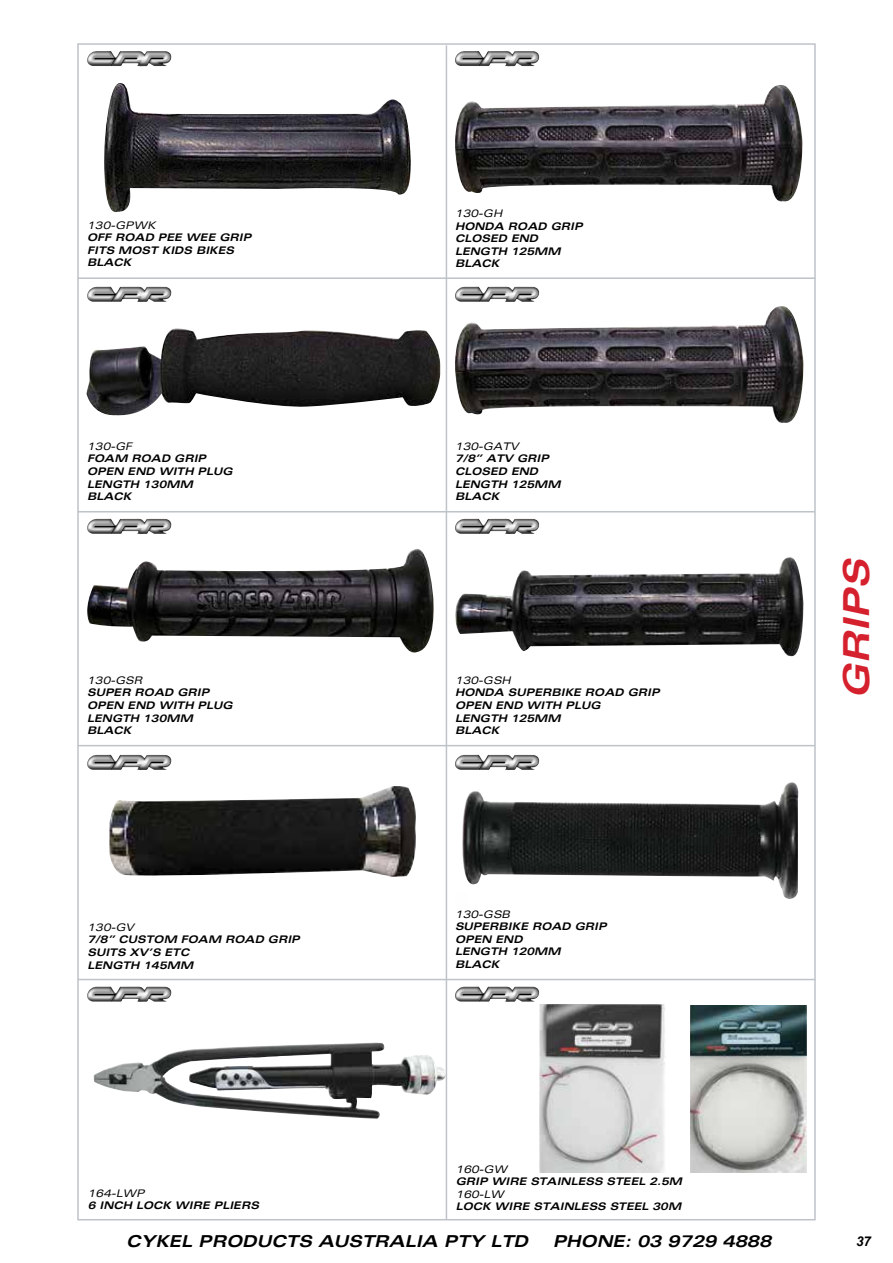
<style>
.page{position:relative;width:893px;height:1263px;background:#fff}
.page>*{position:absolute;margin:0;border:0;box-sizing:border-box;transform-origin:0 0}
.t1{font:italic 700 expanded 36px "Univers";color:#d5202d}
.t2{font:italic 700 expanded 16.5px "Univers";color:#000}
.t3{font:italic 700 13.5px "Arial";color:#000}
.t4{font:italic 700 expanded 10.5px/12.6px "Univers";color:#000}
.t5{font:italic expanded 10.5px "Univers";color:#000}
</style>
<div class="page">
<hr style="left:78px;top:979px;width:737px;height:1px;background:#bec3c9">
<hr style="left:78px;top:745px;width:737px;height:1px;background:#bec3c9">
<hr style="left:78px;top:511px;width:737px;height:1px;background:#bec3c9">
<hr style="left:78px;top:277px;width:737px;height:2px;background:#bec3c9">
<hr style="left:446px;top:45px;width:1px;height:1175px;background:#bec3c9">
<img style="left:455px;top:986px;width:84px;height:16px">
<img style="left:87px;top:986px;width:84px;height:16px">
<img style="left:455px;top:755px;width:84px;height:15px">
<img style="left:87px;top:755px;width:84px;height:15px">
<img style="left:455px;top:519px;width:84px;height:15px">
<img style="left:87px;top:519px;width:84px;height:15px">
<img style="left:87px;top:287px;width:84px;height:15px">
<img style="left:455px;top:287px;width:84px;height:15px">
<img style="left:455px;top:51px;width:84px;height:15px">
<img style="left:87px;top:51px;width:84px;height:15px">
<img style="left:455px;top:557px;width:349px;height:100px">
<img style="left:86px;top:328px;width:354px;height:88px">
<img style="left:109px;top:786px;width:307px;height:91px">
<img style="left:455px;top:306px;width:349px;height:117px">
<img style="left:87px;top:549px;width:347px;height:104px">
<img style="left:455px;top:85px;width:348px;height:117px">
<img style="left:462px;top:782px;width:336px;height:117px">
<img style="left:104px;top:83px;width:307px;height:129px">
<img style="left:93px;top:1041px;width:353px;height:78px">
<img style="left:539px;top:1005px;width:126px;height:167px">
<img style="left:690px;top:1005px;width:116px;height:167px">
<p class="t5" style="left:87px;top:219px;width:70px">130-GPWK</p>
<p class="t4" style="left:87px;top:231px;width:166px">OFF ROAD PEE WEE GRIP<br>FITS MOST KIDS BIKES<br>BLACK</p>
<p class="t5" style="left:87px;top:440px;width:47px">130-GF</p>
<p class="t4" style="left:87px;top:452px;width:147px">FOAM ROAD GRIP<br>OPEN END WITH PLUG<br>LENGTH 130MM<br>BLACK</p>
<p class="t5" style="left:87px;top:674px;width:57px">130-GSR</p>
<p class="t4" style="left:87px;top:686px;width:147px">SUPER ROAD GRIP<br>OPEN END WITH PLUG<br>LENGTH 130MM<br>BLACK</p>
<p class="t5" style="left:87px;top:921px;width:48px">130-GV</p>
<p class="t4" style="left:87px;top:933px;width:214px">7/8” CUSTOM FOAM ROAD GRIP<br>SUITS XV’S ETC<br>LENGTH 145MM</p>
<p class="t5" style="left:88px;top:1187px;width:58px">164-LWP</p>
<p class="t4" style="left:88px;top:1199px;width:173px">6 INCH LOCK WIRE PLIERS</p>
<p class="t5" style="left:455px;top:207px;width:49px">130-GH</p>
<p class="t4" style="left:455px;top:220px;width:129px">HONDA ROAD GRIP<br>CLOSED END<br>LENGTH 125MM<br>BLACK</p>
<p class="t5" style="left:455px;top:440px;width:65px">130-GATV</p>
<p class="t4" style="left:455px;top:452px;width:107px">7/8” ATV GRIP<br>CLOSED END<br>LENGTH 125MM<br>BLACK</p>
<p class="t5" style="left:455px;top:674px;width:57px">130-GSH</p>
<p class="t4" style="left:455px;top:686px;width:206px">HONDA SUPERBIKE ROAD GRIP<br>OPEN END WITH PLUG<br>LENGTH 125MM<br>BLACK</p>
<p class="t5" style="left:455px;top:908px;width:57px">130-GSB</p>
<p class="t4" style="left:455px;top:920px;width:153px">SUPERBIKE ROAD GRIP<br>OPEN END<br>LENGTH 120MM<br>BLACK</p>
<p class="t5" style="left:456px;top:1163px;width:53px">160-GW</p>
<p class="t4" style="left:456px;top:1175px;width:228px">GRIP WIRE STAINLESS STEEL 2.5M</p>
<p class="t5" style="left:456px;top:1188px;width:50px">160-LW</p>
<p class="t4" style="left:456px;top:1200px;width:227px">LOCK WIRE STAINLESS STEEL 30M</p>
<h1 class="t1" style="left:836px;top:699px;width:142px;rotate:-90deg">GRIPS</h1>
<h2 class="t2" style="left:126px;top:1232px;width:404px">CYKEL PRODUCTS AUSTRALIA PTY LTD</h2>
<h2 class="t2" style="left:553px;top:1232px;width:220px">PHONE: 03 9729 4888</h2>
<p class="t3" style="left:856px;top:1232px;width:17px">37</p>
</div>
